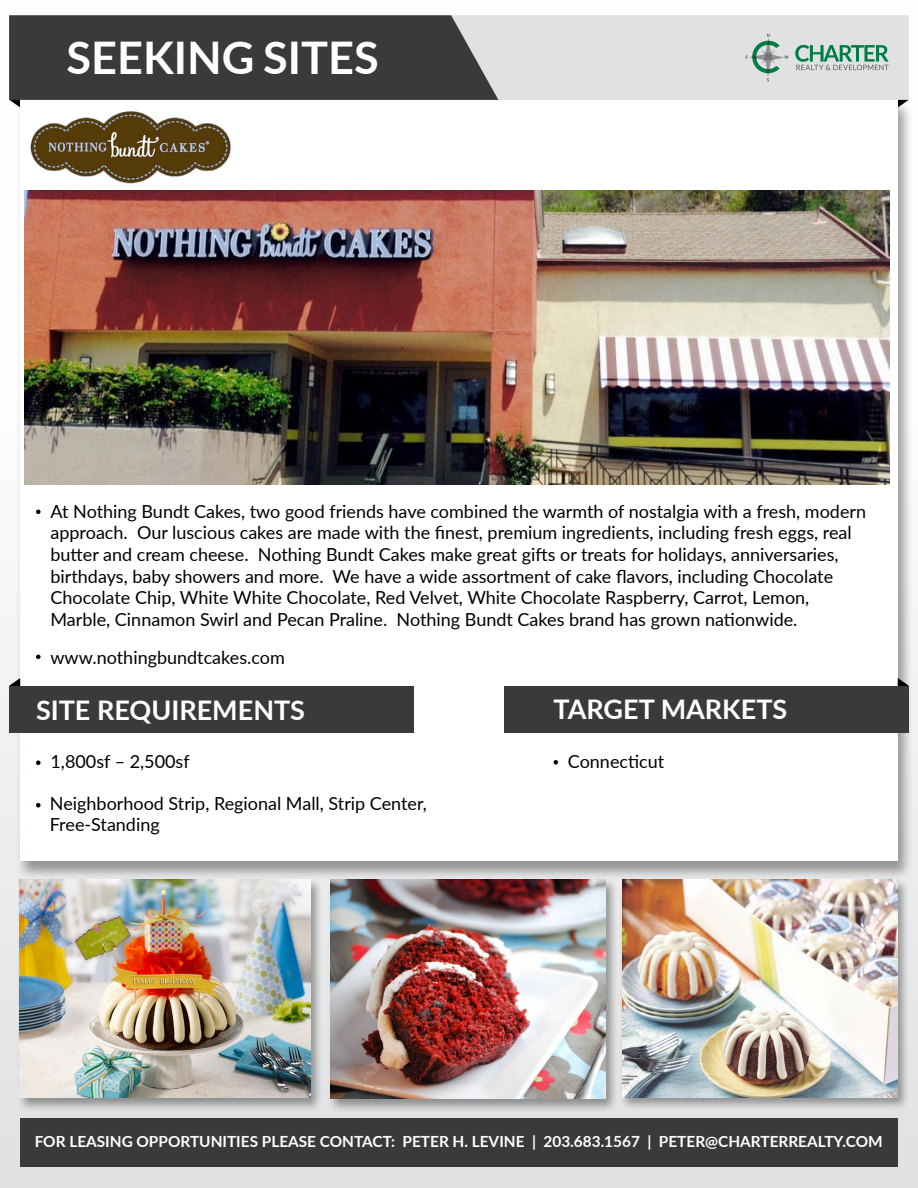
<style>
.page{position:relative;width:918px;height:1188px;background:#fff}
.page>*{position:absolute;margin:0;border:0;box-sizing:border-box;transform-origin:0 0}
.t1{font:700 45px "Lato";color:#fff}
.t2{font:700 27px "Lato";color:#fff}
.t3{font:18px/21.6px "Lato";color:#000}
.t4{font:700 15.3px "Lato";color:#fff}
</style>
<div class="page">
<div style="left:0;top:0;width:918px;height:1188px;background:linear-gradient(to bottom,#fff,#e2e3e4)"></div>
<div style="left:15px;top:100px;width:898px;height:781px;background:#000;opacity:.38"></div>
<div style="left:20px;top:99px;width:878px;height:761px;background:#fff"></div>
<svg style="left:9px;top:678px;width:11px;height:8px"></svg>
<div style="left:9px;top:686px;width:405px;height:47px;background:#3a3a3c"></div>
<svg style="left:554px;top:760px;width:4px;height:5px"></svg>
<svg style="left:36px;top:803px;width:5px;height:4px"></svg>
<svg style="left:36px;top:760px;width:5px;height:5px"></svg>
<svg style="left:36px;top:510px;width:5px;height:4px"></svg>
<svg style="left:36px;top:655px;width:5px;height:4px"></svg>
<svg style="left:898px;top:678px;width:11px;height:8px"></svg>
<div style="left:505px;top:686px;width:404px;height:47px;background:#3a3a3c"></div>
<svg style="left:9px;top:15px;width:900px;height:92px;background:#8f9091"></svg>
<div style="left:20px;top:1118px;width:878px;height:48px;background:#3a3a3c"></div>
<img style="left:30px;top:111px;width:201px;height:73px">
<div style="left:618px;top:878px;width:293px;height:233px;background:#000;opacity:.38"></div>
<img style="left:622px;top:880px;width:276px;height:217px">
<div style="left:16px;top:878px;width:307px;height:234px;background:#000;opacity:.38"></div>
<img style="left:20px;top:880px;width:290px;height:218px">
<div style="left:327px;top:878px;width:291px;height:235px;background:#000;opacity:.38"></div>
<img style="left:331px;top:880px;width:275px;height:219px">
<img style="left:25px;top:191px;width:864px;height:293px">
<h1 class="t1" style="left:67px;top:25px;width:314px">SEEKING SITES</h1>
<p class="t3" style="left:51px;top:500px;width:817px">At Nothing Bundt Cakes, two good friends have combined the warmth of nostalgia with a fresh, modern approach. Our luscious cakes are made with the finest, premium ingredients, including fresh eggs, real butter and cream cheese. Nothing Bundt Cakes make great gifts or treats for holidays, anniversaries, birthdays, baby showers and more. We have a wide assortment of cake flavors, including Chocolate Chocolate Chip, White White Chocolate, Red Velvet, White Chocolate Raspberry, Carrot, Lemon, Marble, Cinnamon Swirl and Pecan Praline. Nothing Bundt Cakes brand has grown nationwide.</p>
<p class="t3" style="left:51px;top:646px;width:236px">www.nothingbundtcakes.com</p>
<h2 class="t2" style="left:554px;top:690px;width:235px">TARGET MARKETS</h2>
<h2 class="t2" style="left:36px;top:690px;width:271px">SITE REQUIREMENTS</h2>
<p class="t3" style="left:51px;top:749px;width:141px">1,800sf – 2,500sf</p>
<p class="t3" style="left:50px;top:792px;width:379px">Neighborhood Strip, Regional Mall, Strip Center,<br>Free-Standing</p>
<p class="t3" style="left:568px;top:749px;width:98px">Connecticut</p>
<p class="t4" style="left:35px;top:1130px;width:849px">FOR LEASING OPPORTUNITIES PLEASE CONTACT: PETER H. LEVINE | 203.683.1567 | PETER@CHARTERREALTY.COM</p>
</div>
